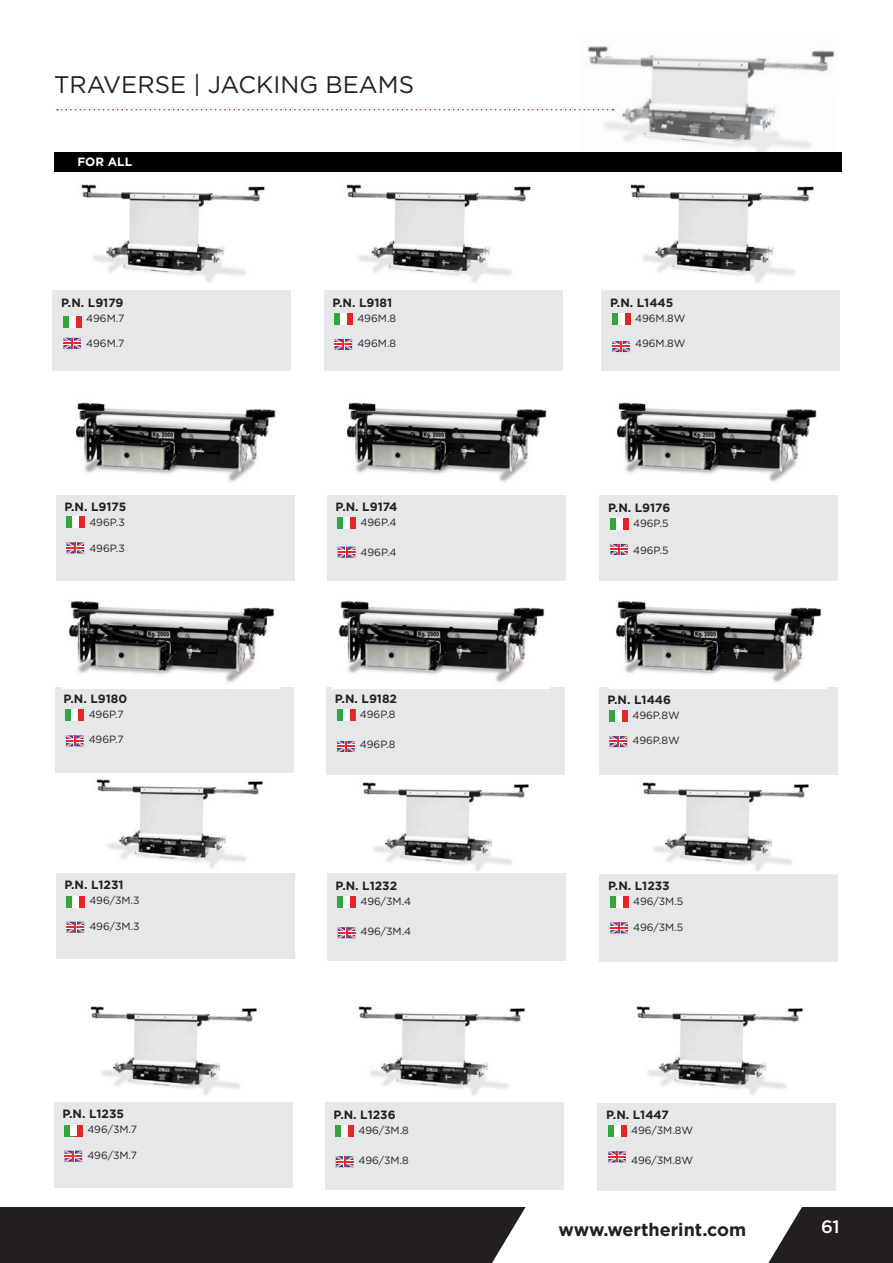
<style>
.page{position:relative;width:893px;height:1263px;background:#fff}
.page>*{position:absolute;margin:0;border:0;box-sizing:border-box;transform-origin:0 0}
.t1{font:24px "Gotham";color:#231f20}
.t2{font:700 18px "Gotham";color:#231f20}
.t3{font:500 18px "Gotham";color:#fff}
.t4{font:700 12px "Gotham";color:#231f20}
.t5{font:700 12px "Gotham";color:#fff}
.t6{font:10.5px "Gotham";color:#231f20}
</style>
<div class="page">
<div style="left:54px;top:152px;width:787px;height:20px;background:#000001"></div>
<div style="left:0;top:1207px;width:893px;height:56px;background:#231f20"></div>
<svg style="left:492px;top:1207px;width:310px;height:56px"></svg>
<div style="left:53px;top:291px;width:238px;height:80px;background:#e6e7e9"></div>
<div style="left:324px;top:291px;width:238px;height:80px;background:#e6e7e9"></div>
<div style="left:602px;top:291px;width:238px;height:80px;background:#e6e7e9"></div>
<svg style="left:63px;top:338px;width:18px;height:11px"></svg>
<svg style="left:335px;top:339px;width:17px;height:11px"></svg>
<svg style="left:612px;top:341px;width:18px;height:11px"></svg>
<div style="left:63px;top:316px;width:18px;height:12px;background:#33a63d"></div>
<svg style="left:73px;top:316px;width:8px;height:12px"></svg>
<div style="left:69px;top:316px;width:6px;height:11px;background:#fff"></div>
<svg style="left:335px;top:313px;width:6px;height:11px"></svg>
<div style="left:344px;top:313px;width:9px;height:11px;background:#e62626"></div>
<div style="left:341px;top:313px;width:6px;height:11px;background:#fff"></div>
<div style="left:612px;top:313px;width:18px;height:11px;background:#33a63d"></div>
<svg style="left:624px;top:313px;width:6px;height:11px"></svg>
<div style="left:618px;top:313px;width:6px;height:11px;background:#fff"></div>
<img style="left:630px;top:184px;width:184px;height:99px">
<img style="left:346px;top:184px;width:185px;height:99px">
<img style="left:81px;top:184px;width:184px;height:99px">
<div style="left:56px;top:495px;width:238px;height:85px;background:#e6e7e9"></div>
<div style="left:327px;top:495px;width:238px;height:85px;background:#e6e7e9"></div>
<div style="left:326px;top:687px;width:239px;height:87px;background:#e6e7e9"></div>
<div style="left:327px;top:873px;width:238px;height:88px;background:#e6e7e9"></div>
<div style="left:325px;top:1102px;width:238px;height:87px;background:#e6e7e9"></div>
<div style="left:600px;top:496px;width:238px;height:85px;background:#e6e7e9"></div>
<div style="left:599px;top:688px;width:238px;height:87px;background:#e6e7e9"></div>
<div style="left:600px;top:874px;width:238px;height:87px;background:#e6e7e9"></div>
<div style="left:598px;top:1103px;width:238px;height:87px;background:#e6e7e9"></div>
<svg style="left:67px;top:542px;width:17px;height:11px"></svg>
<svg style="left:338px;top:547px;width:17px;height:11px"></svg>
<svg style="left:337px;top:741px;width:18px;height:11px"></svg>
<svg style="left:338px;top:927px;width:17px;height:11px"></svg>
<svg style="left:336px;top:1156px;width:17px;height:11px"></svg>
<svg style="left:610px;top:544px;width:18px;height:11px"></svg>
<svg style="left:610px;top:736px;width:17px;height:11px"></svg>
<svg style="left:610px;top:922px;width:18px;height:11px"></svg>
<svg style="left:608px;top:1151px;width:18px;height:11px"></svg>
<svg style="left:67px;top:517px;width:6px;height:11px"></svg>
<div style="left:76px;top:517px;width:9px;height:11px;background:#e62626"></div>
<div style="left:73px;top:517px;width:6px;height:11px;background:#fff"></div>
<svg style="left:338px;top:518px;width:6px;height:11px"></svg>
<div style="left:347px;top:518px;width:9px;height:11px;background:#e62626"></div>
<div style="left:344px;top:518px;width:6px;height:11px;background:#fff"></div>
<div style="left:337px;top:710px;width:18px;height:11px;background:#33a63d"></div>
<svg style="left:349px;top:710px;width:6px;height:11px"></svg>
<div style="left:343px;top:710px;width:6px;height:11px;background:#fff"></div>
<svg style="left:338px;top:896px;width:6px;height:11px"></svg>
<div style="left:347px;top:896px;width:9px;height:11px;background:#e62626"></div>
<div style="left:344px;top:896px;width:6px;height:11px;background:#fff"></div>
<svg style="left:336px;top:1125px;width:6px;height:11px"></svg>
<div style="left:345px;top:1125px;width:9px;height:11px;background:#e62626"></div>
<div style="left:342px;top:1125px;width:6px;height:11px;background:#fff"></div>
<div style="left:610px;top:518px;width:18px;height:11px;background:#33a63d"></div>
<svg style="left:622px;top:518px;width:6px;height:11px"></svg>
<div style="left:616px;top:518px;width:6px;height:11px;background:#fff"></div>
<svg style="left:610px;top:710px;width:6px;height:11px"></svg>
<div style="left:619px;top:710px;width:9px;height:11px;background:#e62626"></div>
<div style="left:616px;top:710px;width:6px;height:11px;background:#fff"></div>
<div style="left:610px;top:896px;width:18px;height:12px;background:#33a63d"></div>
<svg style="left:622px;top:896px;width:6px;height:12px"></svg>
<div style="left:616px;top:896px;width:6px;height:12px;background:#fff"></div>
<div style="left:608px;top:1125px;width:18px;height:12px;background:#33a63d"></div>
<svg style="left:620px;top:1125px;width:6px;height:12px"></svg>
<div style="left:614px;top:1125px;width:6px;height:12px;background:#fff"></div>
<div style="left:55px;top:687px;width:239px;height:85px;background:#e6e7e9"></div>
<div style="left:56px;top:873px;width:238px;height:86px;background:#e6e7e9"></div>
<div style="left:54px;top:1102px;width:238px;height:86px;background:#e6e7e9"></div>
<svg style="left:66px;top:735px;width:17px;height:11px"></svg>
<svg style="left:67px;top:922px;width:17px;height:11px"></svg>
<svg style="left:65px;top:1151px;width:17px;height:11px"></svg>
<svg style="left:66px;top:709px;width:9px;height:12px"></svg>
<div style="left:75px;top:709px;width:9px;height:12px;background:#e62626"></div>
<div style="left:72px;top:710px;width:6px;height:11px;background:#fff"></div>
<svg style="left:67px;top:896px;width:6px;height:11px"></svg>
<div style="left:76px;top:896px;width:9px;height:11px;background:#e62626"></div>
<div style="left:73px;top:896px;width:6px;height:11px;background:#fff"></div>
<svg style="left:65px;top:1125px;width:6px;height:11px"></svg>
<div style="left:74px;top:1125px;width:9px;height:11px;background:#e62626"></div>
<div style="left:71px;top:1125px;width:6px;height:11px;background:#fff"></div>
<img style="left:616px;top:402px;width:201px;height:80px">
<img style="left:346px;top:402px;width:201px;height:80px">
<img style="left:75px;top:402px;width:201px;height:80px">
<img style="left:63px;top:601px;width:217px;height:88px">
<img style="left:332px;top:601px;width:217px;height:88px">
<img style="left:610px;top:601px;width:217px;height:88px">
<img style="left:96px;top:779px;width:167px;height:89px">
<img style="left:362px;top:782px;width:167px;height:90px">
<img style="left:642px;top:782px;width:167px;height:90px">
<img style="left:90px;top:1006px;width:167px;height:89px">
<img style="left:358px;top:1006px;width:167px;height:89px">
<img style="left:636px;top:1006px;width:167px;height:89px">
<img style="left:580px;top:46px;width:255px;height:106px">
<svg style="left:57px;top:109px;width:556px;height:1px"></svg>
<p class="t1" style="left:54px;top:69px;width:362px">TRAVERSE | JACKING BEAMS</p>
<p class="t5" style="left:77px;top:154px;width:56px">FOR ALL</p>
<p class="t4" style="left:61px;top:294px;width:64px">P.N. L9179</p>
<p class="t4" style="left:332px;top:294px;width:61px">P.N. L9181</p>
<p class="t4" style="left:610px;top:294px;width:65px">P.N. L1445</p>
<p class="t6" style="left:86px;top:311px;width:40px">496M.7</p>
<p class="t6" style="left:86px;top:337px;width:40px">496M.7</p>
<p class="t6" style="left:357px;top:311px;width:40px">496M.8</p>
<p class="t6" style="left:357px;top:337px;width:40px">496M.8</p>
<p class="t6" style="left:635px;top:311px;width:52px">496M.8W</p>
<p class="t6" style="left:635px;top:337px;width:52px">496M.8W</p>
<p class="t4" style="left:64px;top:499px;width:63px">P.N. L9175</p>
<p class="t4" style="left:336px;top:499px;width:63px">P.N. L9174</p>
<p class="t4" style="left:608px;top:499px;width:64px">P.N. L9176</p>
<p class="t6" style="left:89px;top:516px;width:37px">496P.3</p>
<p class="t6" style="left:89px;top:541px;width:37px">496P.3</p>
<p class="t6" style="left:361px;top:516px;width:38px">496P.4</p>
<p class="t6" style="left:361px;top:546px;width:38px">496P.4</p>
<p class="t6" style="left:633px;top:516px;width:37px">496P.5</p>
<p class="t6" style="left:633px;top:543px;width:37px">496P.5</p>
<p class="t4" style="left:64px;top:691px;width:65px">P.N. L9180</p>
<p class="t4" style="left:335px;top:691px;width:64px">P.N. L9182</p>
<p class="t4" style="left:607px;top:691px;width:65px">P.N. L1446</p>
<p class="t6" style="left:89px;top:707px;width:37px">496P.7</p>
<p class="t6" style="left:89px;top:733px;width:37px">496P.7</p>
<p class="t6" style="left:360px;top:708px;width:37px">496P.8</p>
<p class="t6" style="left:360px;top:738px;width:37px">496P.8</p>
<p class="t6" style="left:632px;top:708px;width:49px">496P.8W</p>
<p class="t6" style="left:632px;top:734px;width:49px">496P.8W</p>
<p class="t4" style="left:64px;top:877px;width:61px">P.N. L1231</p>
<p class="t4" style="left:336px;top:877px;width:63px">P.N. L1232</p>
<p class="t4" style="left:608px;top:878px;width:63px">P.N. L1233</p>
<p class="t6" style="left:89px;top:894px;width:52px">496/3M.3</p>
<p class="t6" style="left:89px;top:919px;width:52px">496/3M.3</p>
<p class="t6" style="left:361px;top:894px;width:52px">496/3M.4</p>
<p class="t6" style="left:361px;top:924px;width:52px">496/3M.4</p>
<p class="t6" style="left:633px;top:894px;width:52px">496/3M.5</p>
<p class="t6" style="left:633px;top:920px;width:52px">496/3M.5</p>
<p class="t4" style="left:62px;top:1106px;width:63px">P.N. L1235</p>
<p class="t4" style="left:334px;top:1106px;width:64px">P.N. L1236</p>
<p class="t4" style="left:606px;top:1107px;width:64px">P.N. L1447</p>
<p class="t6" style="left:87px;top:1123px;width:51px">496/3M.7</p>
<p class="t6" style="left:87px;top:1148px;width:51px">496/3M.7</p>
<p class="t6" style="left:359px;top:1123px;width:52px">496/3M.8</p>
<p class="t6" style="left:359px;top:1153px;width:52px">496/3M.8</p>
<p class="t6" style="left:631px;top:1123px;width:64px">496/3M.8W</p>
<p class="t6" style="left:631px;top:1153px;width:64px">496/3M.8W</p>
<p class="t2" style="left:559px;top:1217px;width:189px">www.wertherint.com</p>
<p class="t3" style="left:821px;top:1215px;width:20px">61</p>
</div>
